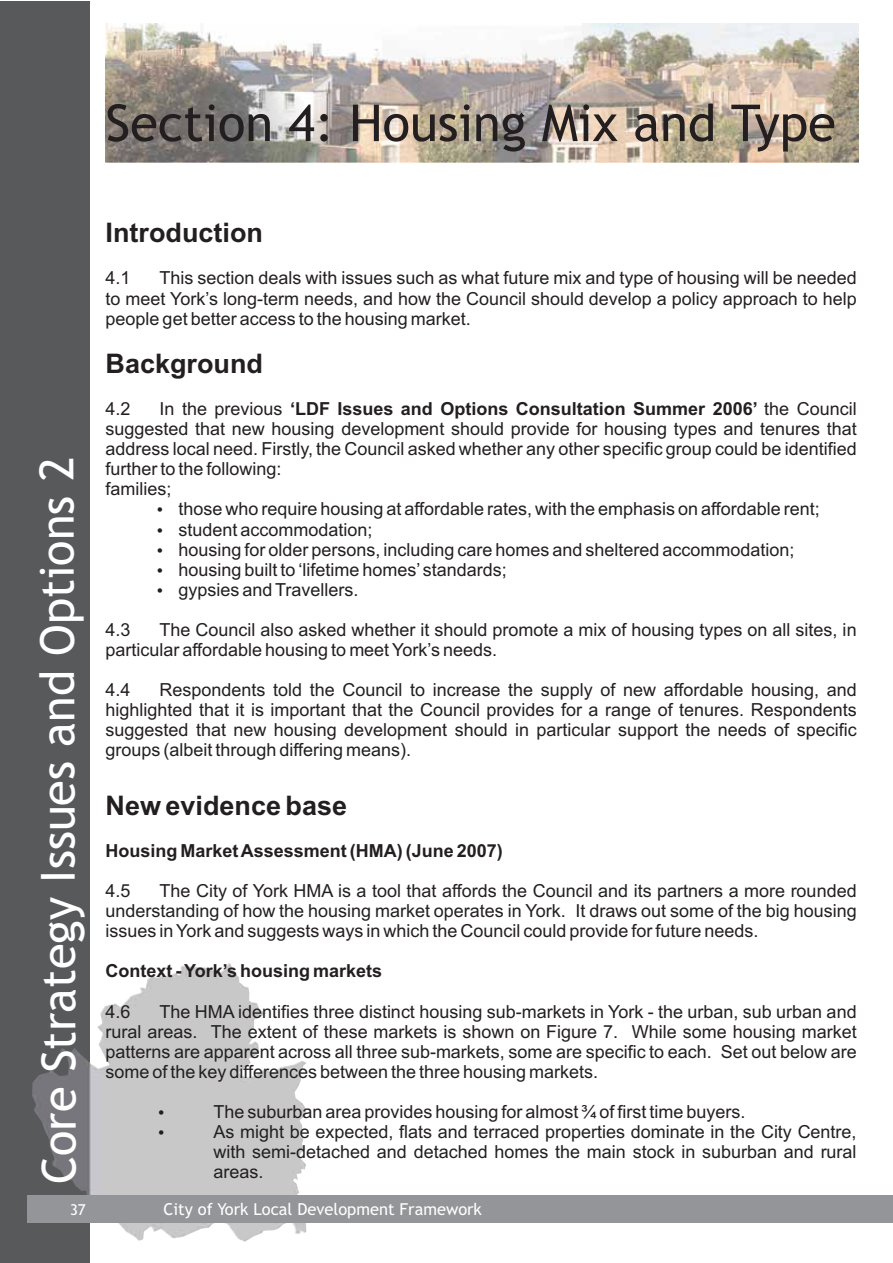
<style>
.page{position:relative;width:893px;height:1263px;background:#fff}
.page>*{position:absolute;margin:0;border:0;box-sizing:border-box;transform-origin:0 0}
.t1{font:51px "Trebuchet MS";color:#231f20}
.t2{font:47.1px "Trebuchet MS";letter-spacing:-.005em;color:#fff}
.t3{font:700 27px "Arial";color:#231f20}
.t4{font:18px/20.1px "Arial";color:#231f20;text-align:justify}
.t5{font:700 18px "Arial";color:#231f20}
.t6{font:16.5px "Trebuchet MS";color:#fff}
.t7{font:15px "Trebuchet MS";color:#fff}
.s1{font-weight:400}
</style>
<div class="page">
<img style="left:106px;top:23px;width:752px;height:140px">
<div style="left:0;top:1px;width:89px;height:1262px;background:#58595b"></div>
<img style="left:32px;top:963px;width:278px;height:279px">
<div style="left:27px;top:1196px;width:865px;height:27px;background:#939598"></div>
<svg style="left:159px;top:1130px;width:5px;height:5px"></svg>
<svg style="left:159px;top:1110px;width:5px;height:5px"></svg>
<p class="t1" style="left:106px;top:104px;width:731px">Section 4: Housing Mix and Type</p>
<p class="t2" style="left:40px;top:1184px;width:729px;rotate:-90deg">Core Strat gy Issu s and ptions 2</p>
<p class="t2" style="left:39px;top:656px;width:33px;rotate:-90deg">O</p>
<p class="t2" style="left:40px;top:806px;width:27px;rotate:-90deg">e</p>
<p class="t2" style="left:41px;top:969px;width:27px;rotate:-90deg">e</p>
<p class="t7" style="left:70px;top:1204px;width:17px">37</p>
<p class="t3" style="left:106px;top:223px;width:159px">Introduction</p>
<p class="t4" style="left:106px;top:270px;width:26px">4.1</p>
<p class="t4" style="left:106px;top:270px;width:752px;text-indent:54px">This section deals with issues such as what future mix and type of housing will be needed to meet York’s long-term needs, and how the Council should develop a policy approach to help people get better access to the housing market.</p>
<p class="t3" style="left:106px;top:354px;width:159px">Background</p>
<p class="t4" style="left:106px;top:400px;width:26px">4.2</p>
<p class="t5" style="left:160px;top:402px;width:698px"><span class="s1">In the previous</span> ‘LDF Issues and Options Consultation Summer 2006’ <span class="s1">the Council</span></p>
<p class="t4" style="left:106px;top:421px;width:752px">suggested that new housing development should provide for housing types and tenures that</p>
<p class="t4" style="left:106px;top:441px;width:752px">address local need. Firstly, the Council asked whether any other specific group could be identified</p>
<p class="t4" style="left:106px;top:461px;width:177px">further to the following:</p>
<p class="t4" style="left:106px;top:481px;width:67px">families;</p>
<p class="t4" style="left:178px;top:501px;width:643px">those who require housing at affordable rates, with the emphasis on affordable rent;</p>
<p class="t4" style="left:178px;top:521px;width:195px">student accommodation;</p>
<p class="t4" style="left:178px;top:541px;width:617px">housing for older persons, including care homes and sheltered accommodation;</p>
<p class="t4" style="left:178px;top:561px;width:330px">housing built to ‘lifetime homes’standards;</p>
<p class="t4" style="left:178px;top:581px;width:181px">gypsies and Travellers.</p>
<p class="t4" style="left:106px;top:621px;width:26px">4.3</p>
<p class="t4" style="left:106px;top:621px;width:752px;text-indent:54px">The Council also asked whether it should promote a mix of housing types on all sites, in particular affordable housing to meet York’s needs.</p>
<p class="t4" style="left:106px;top:682px;width:26px">4.4</p>
<p class="t4" style="left:106px;top:682px;width:752px;text-indent:54px">Respondents told the Council to increase the supply of new affordable housing, and highlighted that it is important that the Council provides for a range of tenures. Respondents suggested that new housing development should in particular support the needs of specific groups (albeit through differing means).</p>
<p class="t3" style="left:106px;top:796px;width:243px">New evidence base</p>
<p class="t5" style="left:106px;top:844px;width:399px">Housing MarketAssessment (HMA) (June 2007)</p>
<p class="t4" style="left:106px;top:883px;width:26px">4.5</p>
<p class="t4" style="left:106px;top:883px;width:752px;text-indent:54px">The City of York HMA is a tool that affords the Council and its partners a more rounded understanding of how the housing market operates in York. It draws out some of the big housing issues in York and suggests ways in which the Council could provide for future needs.</p>
<p class="t5" style="left:106px;top:965px;width:278px">Context - York’s housing markets</p>
<p class="t4" style="left:106px;top:1003px;width:26px">4.6</p>
<p class="t4" style="left:106px;top:1003px;width:752px;text-indent:54px">The HMA identifies three distinct housing sub-markets in York - the urban, sub urban and rural areas. The extent of these markets is shown on Figure 7. While some housing market patterns are apparent across all three sub-markets, some are specific to each. Set out below are some of the key differences between the three housing markets.</p>
<p class="t4" style="left:213px;top:1103px;width:644px;text-align:left">The suburban area provides housing for almost ¾ of first time buyers.<br>As might be expected, flats and terraced properties dominate in the City Centre, with semi-detached and detached homes the main stock in suburban and rural areas.</p>
<p class="t6" style="left:164px;top:1203px;width:320px">City of York Local Development Framework</p>
</div>
